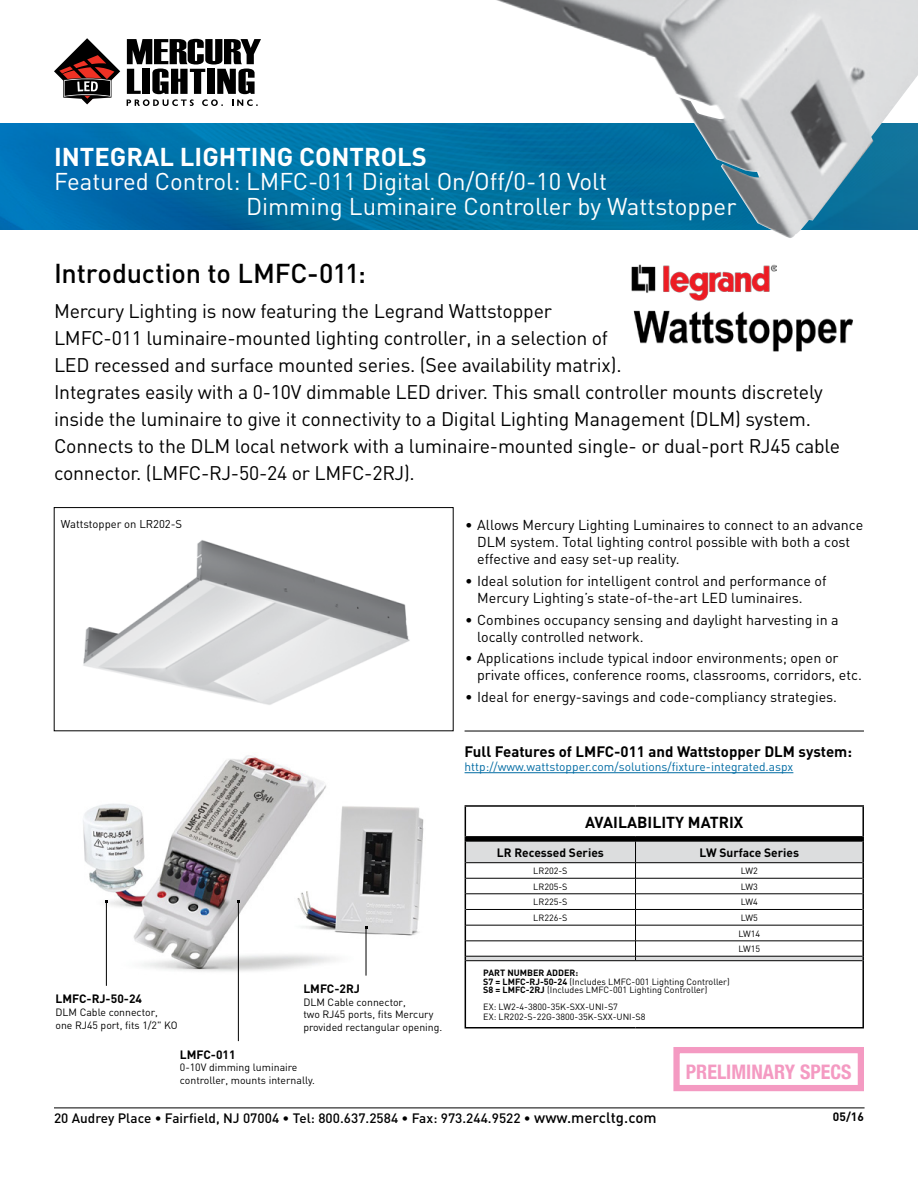
<style>
.page{position:relative;width:918px;height:1188px;background:#fff}
.page>*{position:absolute;margin:0;border:0;box-sizing:border-box;transform-origin:0 0}
.t1{font:500 27px "DIN";letter-spacing:-.005em;color:#000}
.t2{font:700 25.5px "DIN";color:#fff}
.t3{font:24px/24.6px "DIN";color:#fff}
.t4{font:700 condensed 19.95px "Helvetica Neue";color:#f49ac2}
.t5{font:19.5px/27px "DIN";letter-spacing:-.01em;color:#000}
.t6{font:700 15.75px "DIN";color:#000}
.t7{font:700 15px "DIN";color:#000}
.t8{font:14.25px/17.1px "DIN";color:#000}
.t9{font:500 13.5px "DIN";letter-spacing:.005em;color:#000}
.t10{font:700 12px "DIN";color:#000}
.t11{font:12px "DIN";color:#006ba3}
.t12{font:11.25px "DIN";color:#000}
.t13{font:10.5px/12.6px "DIN";color:#000}
.t14{font:9px/15.6px "DIN";color:#000}
.s1{font-weight:700}
.s2{font-size:15px}
</style>
<div class="page">
<img style="left:0;top:123px;width:495px;height:107px">
<svg style="left:127px;top:39px;width:134px;height:67px"></svg>
<svg style="left:54px;top:38px;width:66px;height:66px"></svg>
<hr style="left:465px;top:731px;width:399px;height:1px;background:#000">
<hr style="left:465px;top:772px;width:328px;height:1px;background:#006ba3">
<svg style="left:673px;top:1047px;width:191px;height:45px"></svg>
<hr style="left:54px;top:1108px;width:811px;height:1px;background:#000">
<img style="left:83px;top:540px;width:327px;height:165px">
<img style="left:633px;top:310px;width:220px;height:42px">
<img style="left:631px;top:264px;width:146px;height:37px">
<img style="left:495px;top:0;width:423px;height:238px">
<hr style="left:465px;top:805px;width:171px;height:2px;background:#000">
<hr style="left:465px;top:807px;width:1px;height:30px;background:#000">
<hr style="left:636px;top:805px;width:228px;height:2px;background:#000">
<hr style="left:465px;top:961px;width:1px;height:66px;background:#000">
<hr style="left:466px;top:836px;width:170px;height:1px;background:#000">
<hr style="left:636px;top:836px;width:226px;height:1px;background:#000">
<hr style="left:862px;top:807px;width:2px;height:30px;background:#000">
<svg style="left:465px;top:837px;width:399px;height:124px"></svg>
<hr style="left:862px;top:961px;width:2px;height:66px;background:#000">
<hr style="left:465px;top:1027px;width:171px;height:2px;background:#000">
<hr style="left:636px;top:1027px;width:228px;height:2px;background:#000">
<img style="left:83px;top:755px;width:341px;height:234px">
<hr style="left:106px;top:901px;width:1px;height:85px;background:#000">
<hr style="left:238px;top:901px;width:1px;height:140px;background:#000">
<hr style="left:366px;top:928px;width:1px;height:48px;background:#000">
<h2 class="t2" style="left:54px;top:140px;width:375px">INTEGRAL LIGHTING CONTROLS</h2>
<h3 class="t3" style="left:246px;top:169px;width:492px;text-indent:-192px">Featured Control: LMFC-011 Digital On/Off/0-10 Volt<br>Dimming Luminaire Controller by Wattstopper</h3>
<h1 class="t1" style="left:54px;top:256px;width:313px">Introduction to LMFC-011:</h1>
<p class="t5" style="left:54px;top:297px;width:788px">Mercury Lighting is now featuring the Legrand Wattstopper<br>LMFC-011 luminaire-mounted lighting controller, in a selection of<br>LED recessed and surface mounted series. (See availability matrix).<br>Integrates easily with a 0-10V dimmable LED driver. This small controller mounts discretely inside the luminaire to give it connectivity to a Digital Lighting Management (DLM) system.<br>Connects to the DLM local network with a luminaire-mounted single- or dual-port RJ45 cable connector. (LMFC-RJ-50-24 or LMFC-2RJ).</p>
<p class="t8" style="left:477px;top:516px;width:388px;text-indent:-12px">• Allows Mercury Lighting Luminaires to connect to an advance<br>DLM system. Total lighting control possible with both a cost effective and easy set-up reality.</p>
<p class="t8" style="left:477px;top:572px;width:351px;text-indent:-12px">• Ideal solution for intelligent control and performance of<br>Mercury Lighting’s state-of-the-art LED luminaires.</p>
<p class="t8" style="left:477px;top:611px;width:363px;text-indent:-12px">• Combines occupancy sensing and daylight harvesting in a locally controlled network.</p>
<p class="t8" style="left:477px;top:649px;width:386px;text-indent:-12px">• Applications include typical indoor environments; open or private offices, conference rooms, classrooms, corridors, etc.</p>
<p class="t8" style="left:465px;top:688px;width:373px">• Ideal for energy-savings and code-compliancy strategies.</p>
<p class="t12" style="left:61px;top:517px;width:123px">Wattstopper on LR202-S</p>
<p class="t10" style="left:55px;top:991px;width:88px">LMFC-RJ-50-24</p>
<p class="t13" style="left:55px;top:1006px;width:124px">DLM Cable connector,<br>one RJ45 port, fits 1/2" KO</p>
<p class="t10" style="left:303px;top:981px;width:58px">LMFC-2RJ</p>
<p class="t13" style="left:303px;top:995px;width:140px">DLM Cable connector,<br>two RJ45 ports, fits Mercury provided rectangular opening.</p>
<p class="t10" style="left:180px;top:1046px;width:57px">LMFC-011</p>
<p class="t13" style="left:180px;top:1061px;width:136px">0-10V dimming luminaire controller, mounts internally.</p>
<p class="t7" style="left:465px;top:741px;width:389px">Full Features of LMFC-011 and Wattstopper DLM system:</p>
<p class="t11" style="left:465px;top:759px;width:330px">http://www.wattstopper.com/solutions/fixture-integrated.aspx</p>
<p class="t6" style="left:585px;top:812px;width:160px">AVAILABILITY MATRIX</p>
<p class="t10" style="left:497px;top:845px;width:109px">LR Recessed Series</p>
<p class="t10" style="left:700px;top:845px;width:101px">LW Surface Series</p>
<p class="t14" style="left:533px;top:863px;width:36px">LR202-S</p>
<p class="t14" style="left:741px;top:863px;width:19px">LW2</p>
<p class="t14" style="left:533px;top:878px;width:36px">LR205-S</p>
<p class="t14" style="left:741px;top:878px;width:19px">LW3</p>
<p class="t14" style="left:533px;top:894px;width:36px">LR225-S</p>
<p class="t14" style="left:741px;top:894px;width:19px">LW4</p>
<p class="t14" style="left:533px;top:910px;width:36px">LR226-S</p>
<p class="t14" style="left:738px;top:910px;width:23px">LW5<br>LW14<br>LW15</p>
<p class="t14" style="left:483px;top:968px;width:248px;line-height:8.7px"><span class="s1">PART NUMBER ADDER:<br>S7 = LMFC-RJ-50-24</span> (Includes LMFC-001 Lighting Controller)<br><span class="s1">S8 = LMFC-2RJ</span> (Includes LMFC-001 Lighting Controller)</p>
<p class="t14" style="left:483px;top:1002px;width:164px;line-height:10.1px">EX: LW2-4-3800-35K-SXX-UNI-S7<br>EX: LR202-S-22G-3800-35K-SXX-UNI-S8</p>
<h3 class="t4" style="left:686px;top:1055px;width:167px">PRELIMINARY SPECS</h3>
<p class="t9" style="left:54px;top:1110px;width:604px">20 Audrey Place • Fairfield, NJ 07004 • Tel: 800.637.2584 • Fax: 973.244.9522 • <span class="s2">www.mercltg.com</span></p>
<p class="t10" style="left:833px;top:1109px;width:33px">05/16</p>
</div>
